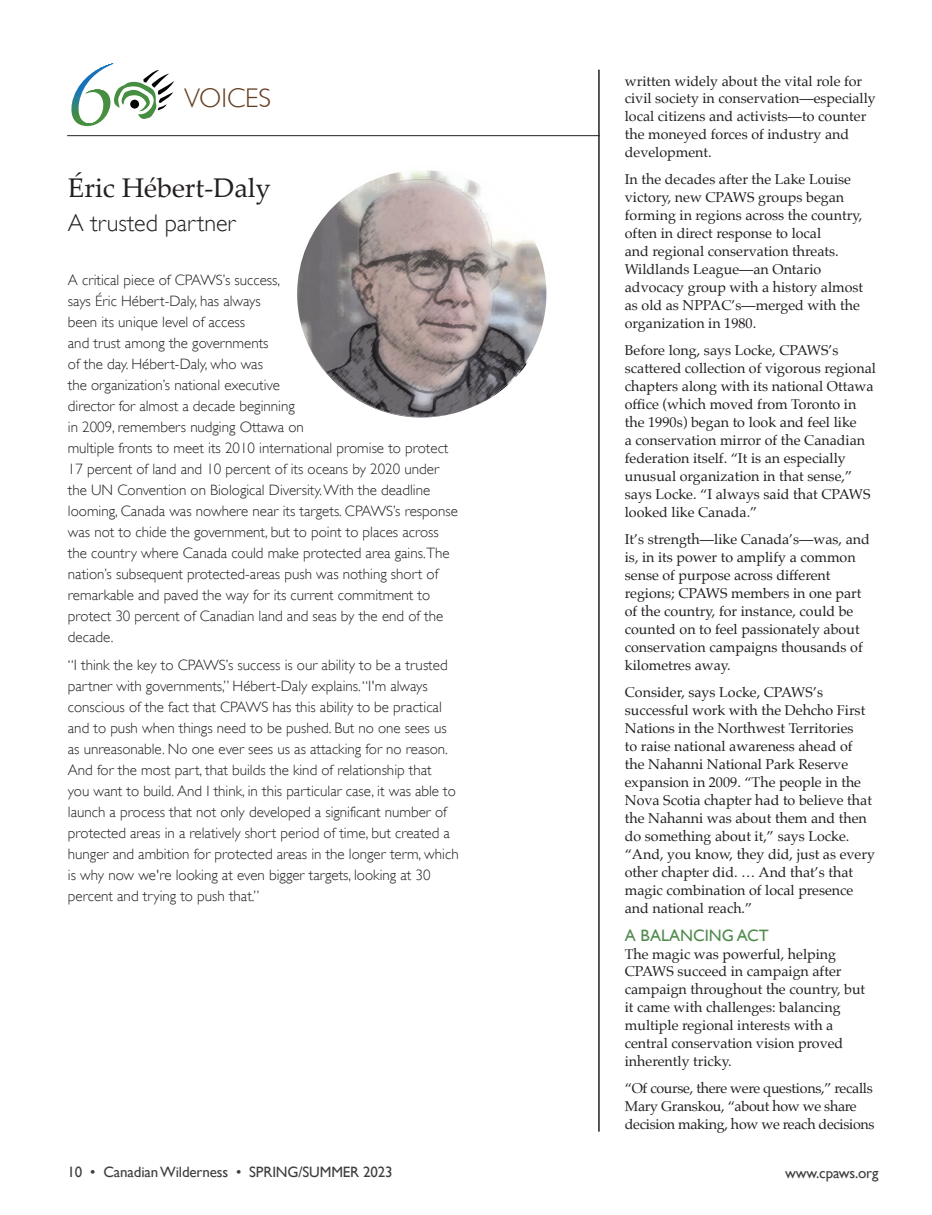
<style>
.page{position:relative;width:932px;height:1215px;background:#fff}
.page>*{position:absolute;margin:0;border:0;box-sizing:border-box;transform-origin:0 0}
.t1{font:27px "Palatino Linotype";color:#231f20}
.t2{font:300 27px "Gill Sans";color:#653d1f}
.t3{font:300 24px "Gill Sans";color:#231f20}
.t4{font:16.5px "Gill Sans";color:#508b4e}
.t5{font:300 15px/21px "Gill Sans";color:#231f20}
.t6{font:15px "Gill Sans";letter-spacing:-.01em;color:#3e3e3f}
.t7{font:14.25px/18px "Palatino";color:#231f20}
.t8{font:14.25px/18px "Palatino";letter-spacing:-.02em;color:#231f20}
</style>
<div class="page">
<img style="left:297px;top:170px;width:249px;height:247px">
<hr style="left:598px;top:70px;width:1px;height:1062px;background:#231f20">
<hr style="left:67px;top:135px;width:532px;height:1px;background:#231f20">
<svg style="left:71px;top:63px;width:103px;height:63px"></svg>
<h1 class="t2" style="left:184px;top:83px;width:88px">VOICES</h1>
<h1 class="t1" style="left:68px;top:169px;width:204px">Éric Hébert-Daly</h1>
<h2 class="t3" style="left:68px;top:209px;width:169px">A trusted partner</h2>
<p class="t5" style="left:68px;top:270px;width:391px">A critical piece of CPAWS’s success,<br>says Éric Hébert-Daly, has always<br>been its unique level of access<br>and trust among the governments<br>of the day. Hébert-Daly, who was<br>the organization’s national executive<br>director for almost a decade beginning<br>in 2009, remembers nudging Ottawa on<br>multiple fronts to meet its 2010 international promise to protect 17 percent of land and 10 percent of its oceans by 2020 under the UN Convention on Biological Diversity. With the deadline looming, Canada was nowhere near its targets. CPAWS’s response was not to chide the government, but to point to places across the country where Canada could make protected area gains.The nation’s subsequent protected-areas push was nothing short of remarkable and paved the way for its current commitment to protect 30 percent of Canadian land and seas by the end of the decade.</p>
<p class="t5" style="left:68px;top:654px;width:392px">“I think the key to CPAWS’s success is our ability to be a trusted partner with governments,” Hébert-Daly explains. “I'm always conscious of the fact that CPAWS has this ability to be practical and to push when things need to be pushed. But no one sees us as unreasonable. No one ever sees us as attacking for no reason.<br>And for the most part, that builds the kind of relationship that<br>you want to build. And I think, in this particular case, it was able to launch a process that not only developed a significant number of protected areas in a relatively short period of time, but created a hunger and ambition for protected areas in the longer term, which is why now we're looking at even bigger targets, looking at 30 percent and trying to push that.”</p>
<p class="t7" style="left:624px;top:72px;width:252px">written widely about the vital role for civil society in conservation—especially local citizens and activists—to counter the moneyed forces of industry and development.</p>
<p class="t7" style="left:624px;top:171px;width:240px">In the decades after the Lake Louise victory, new CPAWS groups began forming in regions across the country, often in direct response to local<br>and regional conservation threats.<br>Wildlands League—an Ontario advocacy group with a history almost as old as NPPAC’s—merged with the organization in 1980.</p>
<p class="t7" style="left:624px;top:342px;width:253px">Before long, says Locke, CPAWS’s scattered collection of vigorous regional chapters along with its national Ottawa offi ce (which moved from Toronto in the 1990s) began to look and feel like<br>a conservation mirror of the Canadian federation itself. “It is an especially unusual organization in that sense,” says Locke. “I always said that CPAWS looked like Canada.”</p>
<p class="t7" style="left:624px;top:531px;width:246px">It’s strength—like Canada’s—was, and is, in its power to amplify a common sense of purpose across different regions; CPAWS members in one part of the country, for instance, could be counted on to feel passionately about conservation campaigns thousands of kilometres away.</p>
<p class="t7" style="left:624px;top:684px;width:251px">Consider, says Locke, CPAWS’s successful work with the Dehcho First Nations in the Northwest Territories<br>to raise national awareness ahead of the Nahanni National Park Reserve expansion in 2009. “The people in the Nova Scotia chapter had to believe that the Nahanni was about them and then do something about it,” says Locke. “And, you know, they did, just as every other chapter did. … And that’s that magic combination of local presence and national reach.”</p>
<p class="t4" style="left:624px;top:925px;width:146px">A BALANCING ACT</p>
<p class="t7" style="left:624px;top:945px;width:242px">The magic was powerful, helping<br>CPAWS succeed in campaign after campaign throughout the country, but it came with challenges: balancing multiple regional interests with a central conservation vision proved inherently tricky.</p>
<p class="t8" style="left:624px;top:1080px;width:251px">“Of course, there were questions,” recalls<br>Mary Granskou, “about how we share decision making, how we reach decisions</p>
<p class="t6" style="left:68px;top:1164px;width:327px">10 • Canadian Wilderness • SPRING/SUMMER 2023</p>
<p class="t6" style="left:785px;top:1164px;width:95px">www.cpaws.org</p>
</div>
